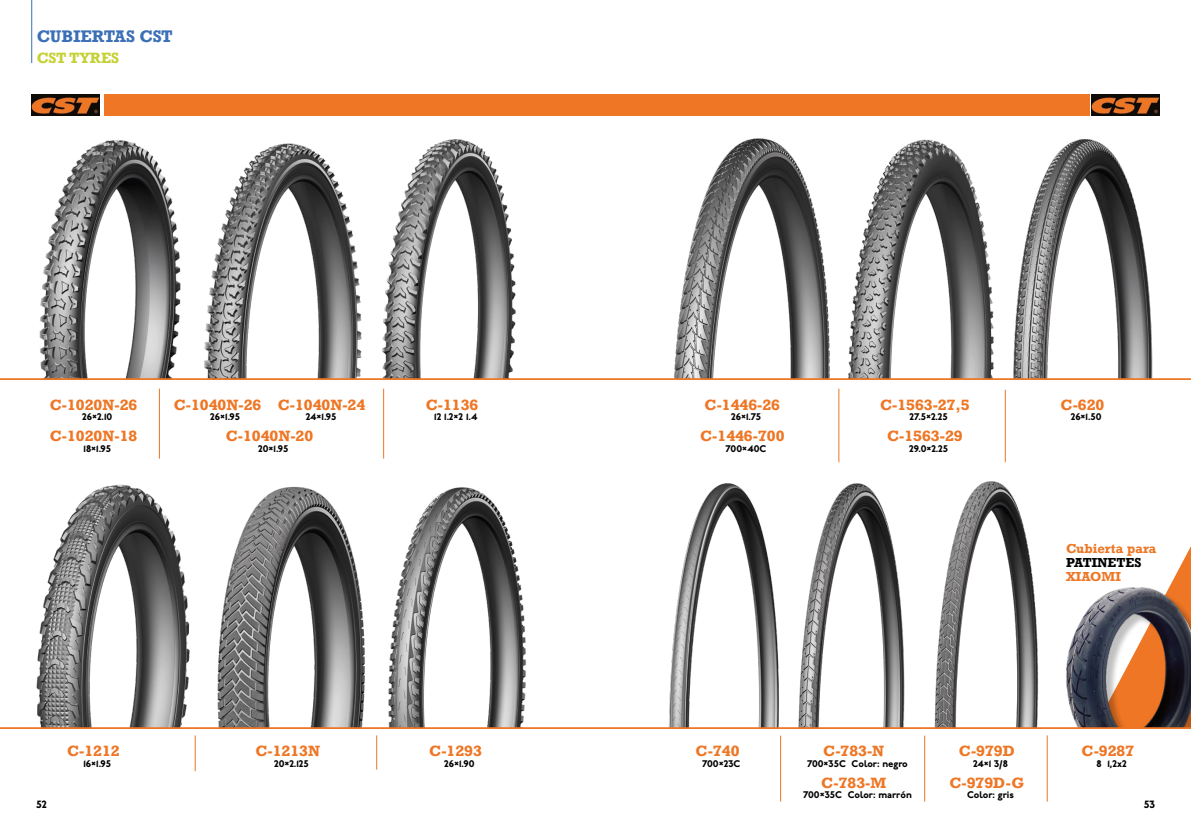
<style>
.page{position:relative;width:1191px;height:819px;background:#fff}
.page>*{position:absolute;margin:0;border:0;box-sizing:border-box;transform-origin:0 0}
.t1{font:700 15.75px "Rockwell Nova";letter-spacing:-.005em;color:#3b70b7}
.t2{font:700 14px "Rockwell Nova";color:#ee7624}
.t3{font:700 14px "Rockwell Nova";color:#c5d135}
.t4{font:700 12.25px "Rockwell Nova";color:#ee7624}
.t5{font:700 12.25px "Rockwell Nova";color:#000}
.t6{font:800 10.5px "P22 Underground";color:#000}
.t7{font:800 9.62px "P22 Underground";color:#000}
</style>
<div class="page">
<img style="left:382px;top:139px;width:134px;height:239px">
<img style="left:204px;top:143px;width:158px;height:235px">
<img style="left:39px;top:140px;width:142px;height:238px">
<svg style="left:1171px;top:546px;width:20px;height:37px"></svg>
<img style="left:1066px;top:583px;width:125px;height:144px">
<img style="left:1013px;top:139px;width:140px;height:239px">
<img style="left:848px;top:139px;width:146px;height:239px">
<img style="left:674px;top:138px;width:156px;height:240px">
<img style="left:934px;top:481px;width:105px;height:246px">
<img style="left:798px;top:483px;width:107px;height:244px">
<img style="left:669px;top:483px;width:110px;height:244px">
<img style="left:388px;top:487px;width:138px;height:240px">
<img style="left:217px;top:486px;width:148px;height:241px">
<img style="left:36px;top:484px;width:154px;height:243px">
<img style="left:32px;top:95px;width:67px;height:20px">
<img style="left:1091px;top:95px;width:68px;height:20px">
<div style="left:104px;top:94px;width:985px;height:21px;background:#ee7624"></div>
<hr style="left:0;top:378px;width:1191px;height:2px;background:#ee7624">
<hr style="left:0;top:727px;width:1191px;height:2px;background:#ee7624">
<hr style="left:159px;top:388px;width:1px;height:70px;background:#ee7624">
<hr style="left:195px;top:735px;width:1px;height:36px;background:#ee7624">
<hr style="left:383px;top:388px;width:1px;height:70px;background:#ee7624">
<hr style="left:838px;top:388px;width:1px;height:74px;background:#ee7624">
<hr style="left:780px;top:735px;width:1px;height:66px;background:#ee7624">
<hr style="left:924px;top:735px;width:1px;height:66px;background:#ee7624">
<hr style="left:1047px;top:735px;width:1px;height:66px;background:#ee7624">
<hr style="left:1005px;top:389px;width:1px;height:73px;background:#ee7624">
<hr style="left:376px;top:735px;width:1px;height:34px;background:#ee7624">
<hr style="left:32px;top:0;width:1px;height:63px;background:#3b70b7">
<h1 class="t1" style="left:37px;top:26px;width:138px">CUBIERTAS CST</h1>
<h2 class="t3" style="left:37px;top:49px;width:84px">CST TYRES</h2>
<h2 class="t2" style="left:50px;top:395px;width:89px">C-1020N-26</h2>
<p class="t7" style="left:82px;top:411px;width:32px">26×2.10</p>
<h2 class="t2" style="left:50px;top:427px;width:89px">C-1020N-18</h2>
<p class="t7" style="left:84px;top:443px;width:29px">18×1.95</p>
<h2 class="t2" style="left:174px;top:395px;width:193px">C-1040N-26 C-1040N-24</h2>
<p class="t7" style="left:210px;top:411px;width:31px">26×1.95</p>
<p class="t7" style="left:306px;top:411px;width:32px">24×1.95</p>
<h2 class="t2" style="left:226px;top:427px;width:89px">C-1040N-20</h2>
<p class="t7" style="left:258px;top:443px;width:32px">20×1.95</p>
<h2 class="t2" style="left:426px;top:395px;width:54px">C-1136</h2>
<p class="t7" style="left:434px;top:411px;width:45px">12 1.2×2 1.4</p>
<h2 class="t2" style="left:704px;top:395px;width:77px">C-1446-26</h2>
<p class="t7" style="left:731px;top:411px;width:31px">26×1.75</p>
<h2 class="t2" style="left:700px;top:427px;width:86px">C-1446-700</h2>
<p class="t7" style="left:725px;top:443px;width:42px">700×40C</p>
<h2 class="t2" style="left:880px;top:395px;width:91px">C-1563-27,5</h2>
<p class="t7" style="left:909px;top:411px;width:40px">27.5×2.25</p>
<h2 class="t2" style="left:887px;top:427px;width:77px">C-1563-29</h2>
<p class="t7" style="left:909px;top:443px;width:40px">29.0×2.25</p>
<h2 class="t2" style="left:1060px;top:395px;width:45px">C-620</h2>
<p class="t7" style="left:1070px;top:411px;width:32px">26×1.50</p>
<p class="t4" style="left:1066px;top:540px;width:92px">Cubierta para</p>
<p class="t5" style="left:1066px;top:554px;width:77px">PATINETES</p>
<p class="t4" style="left:1066px;top:568px;width:56px">XIAOMI</p>
<h2 class="t2" style="left:67px;top:742px;width:54px">C-1212</h2>
<p class="t7" style="left:83px;top:758px;width:29px">16×1.95</p>
<h2 class="t2" style="left:255px;top:742px;width:66px">C-1213N</h2>
<p class="t7" style="left:274px;top:758px;width:36px">20×2.125</p>
<h2 class="t2" style="left:429px;top:742px;width:54px">C-1293</h2>
<p class="t7" style="left:444px;top:758px;width:32px">26×1.90</p>
<h2 class="t2" style="left:695px;top:742px;width:45px">C-740</h2>
<p class="t7" style="left:702px;top:758px;width:40px">700×23C</p>
<h2 class="t2" style="left:823px;top:742px;width:63px">C-783-N</h2>
<p class="t7" style="left:807px;top:758px;width:102px">700×35C Color: negro</p>
<h2 class="t2" style="left:821px;top:773px;width:66px">C-783-M</h2>
<p class="t7" style="left:803px;top:789px;width:110px">700×35C Color: marrón</p>
<h2 class="t2" style="left:958px;top:742px;width:57px">C-979D</h2>
<p class="t7" style="left:973px;top:758px;width:36px">24×1 3/8</p>
<h2 class="t2" style="left:949px;top:773px;width:76px">C-979D-G</h2>
<p class="t7" style="left:967px;top:789px;width:48px">Color: gris</p>
<h2 class="t2" style="left:1081px;top:742px;width:54px">C-9287</h2>
<p class="t7" style="left:1096px;top:758px;width:32px">8 1,2x2</p>
<p class="t6" style="left:36px;top:797px;width:12px">52</p>
<p class="t6" style="left:1143px;top:797px;width:13px">53</p>
</div>
